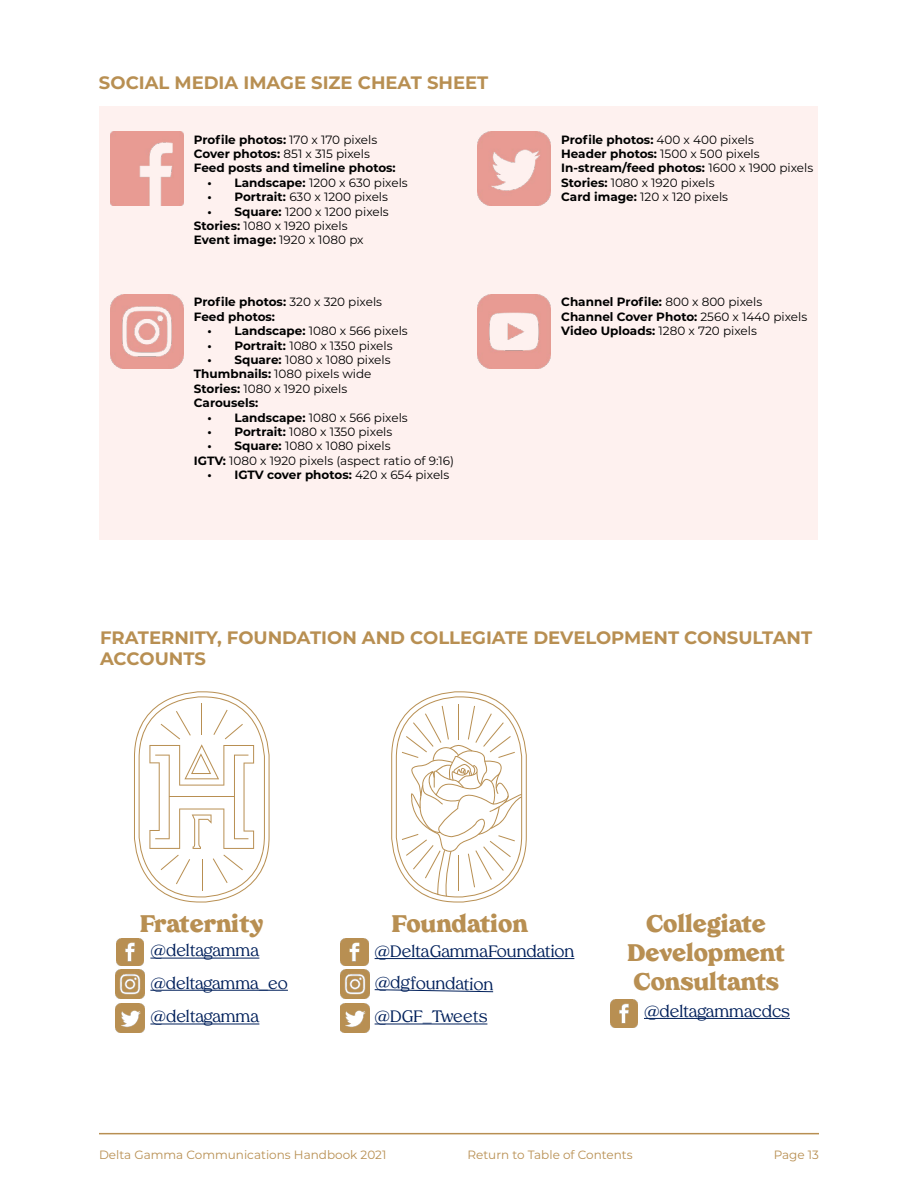
<style>
.page{position:relative;width:918px;height:1188px;background:#fff}
.page>*{position:absolute;margin:0;border:0;box-sizing:border-box;transform-origin:0 0}
.t1{font:900 24px/28.8px "Tropiline";color:#b88f52;text-align:center}
.t2{font:700 18px/21px "Montserrat";color:#b88f52}
.t3{font:16.5px/32.1px "Tropiline";letter-spacing:-.005em;color:#00205b}
.t4{font:12px/14.4px "Montserrat";color:#000}
.t5{font:700 12px/14.4px "Montserrat";color:#000}
.t6{font:12px "Montserrat";color:#b88f52}
.s1{font-weight:400}
.s2{font-weight:700}
</style>
<div class="page">
<hr style="left:99px;top:1133px;width:720px;height:1px;background:#b88f52">
<div style="left:99px;top:106px;width:719px;height:434px;background:#fef1ef"></div>
<img style="left:111px;top:132px;width:73px;height:73px">
<img style="left:111px;top:295px;width:73px;height:73px">
<img style="left:478px;top:132px;width:73px;height:73px">
<img style="left:478px;top:295px;width:73px;height:73px">
<img style="left:610px;top:999px;width:28px;height:28px">
<hr style="left:644px;top:1018px;width:146px;height:1px;background:#00205b">
<svg style="left:391px;top:691px;width:136px;height:212px"></svg>
<hr style="left:375px;top:958px;width:199px;height:1px;background:#00205b">
<hr style="left:375px;top:1024px;width:112px;height:1px;background:#00205b">
<img style="left:341px;top:938px;width:28px;height:28px">
<img style="left:340px;top:970px;width:29px;height:29px">
<svg style="left:374px;top:989px;width:120px;height:4px"></svg>
<img style="left:340px;top:1003px;width:29px;height:30px">
<svg style="left:134px;top:691px;width:136px;height:212px"></svg>
<img style="left:116px;top:938px;width:28px;height:28px">
<hr style="left:150px;top:958px;width:109px;height:1px;background:#00205b">
<hr style="left:150px;top:990px;width:138px;height:1px;background:#00205b">
<img style="left:116px;top:970px;width:28px;height:29px">
<hr style="left:150px;top:1024px;width:109px;height:1px;background:#00205b">
<img style="left:116px;top:1003px;width:28px;height:30px">
<h2 class="t2" style="left:99px;top:72px;width:391px">SOCIAL MEDIA IMAGE SIZE CHEAT SHEET</h2>
<p class="t5" style="left:194px;top:131px;width:203px">Profile photos: <span class="s1">170 x 170 pixels<br></span>Cover photos: <span class="s1">851 x 315 pixels<br></span>Feed posts and timeline photos:</p>
<p class="t4" style="left:207px;top:175px;width:202px"><span class="s2">• Landscape:</span> 1200 x 630 pixels</p>
<p class="t4" style="left:207px;top:189px;width:182px"><span class="s2">• Portrait:</span> 630 x 1200 pixels</p>
<p class="t4" style="left:194px;top:204px;width:196px;text-indent:14px"><span class="s2">• Square:</span> 1200 x 1200 pixels<br><span class="s2">Stories:</span> 1080 x 1920 pixels<br><span class="s2">Event image:</span> 1920 x 1080 px</p>
<p class="t5" style="left:194px;top:294px;width:190px">Profile photos: <span class="s1">320 x 320 pixels<br></span>Feed photos:</p>
<p class="t4" style="left:207px;top:323px;width:202px"><span class="s2">• Landscape:</span> 1080 x 566 pixels</p>
<p class="t4" style="left:207px;top:338px;width:187px"><span class="s2">• Portrait:</span> 1080 x 1350 pixels</p>
<p class="t4" style="left:194px;top:352px;width:198px;text-indent:14px"><span class="s2">• Square:</span> 1080 x 1080 pixels<br><span class="s2">Thumbnails:</span> 1080 pixels wide<br><span class="s2">Stories:</span> 1080 x 1920 pixels<br><span class="s2">Carousels:</span></p>
<p class="t4" style="left:207px;top:410px;width:202px"><span class="s2">• Landscape:</span> 1080 x 566 pixels</p>
<p class="t4" style="left:207px;top:424px;width:187px"><span class="s2">• Portrait:</span> 1080 x 1350 pixels</p>
<p class="t4" style="left:194px;top:439px;width:262px;text-indent:14px"><span class="s2">• Square:</span> 1080 x 1080 pixels<br><span class="s2">IGTV:</span> 1080 x 1920 pixels (aspect ratio of 9:16)</p>
<p class="t5" style="left:207px;top:467px;width:244px">• IGTV cover photos: <span class="s1">420 x 654 pixels</span></p>
<p class="t4" style="left:561px;top:132px;width:254px"><span class="s2">Profile photos:</span> 400 x 400 pixels<br><span class="s2">Header photos:</span> 1500 x 500 pixels<br><span class="s2">In-stream/feed photos:</span> 1600 x 1900 pixels<br><span class="s2">Stories:</span> 1080 x 1920 pixels<br><span class="s2">Card image:</span> 120 x 120 pixels</p>
<p class="t5" style="left:561px;top:294px;width:248px">Channel Profile: <span class="s1">800 x 800 pixels<br></span>Channel Cover Photo: <span class="s1">2560 x 1440 pixels<br></span>Video Uploads: <span class="s1">1280 x 720 pixels</span></p>
<h2 class="t2" style="left:100px;top:627px;width:714px">FRATERNITY, FOUNDATION AND COLLEGIATE DEVELOPMENT CONSULTANT<br>ACCOUNTS</h2>
<h1 class="t1" style="left:140px;top:910px;width:124px">Fraternity</h1>
<h3 class="t3" style="left:150px;top:935px;width:139px">@deltagamma @deltagamma_eo</h3>
<h3 class="t3" style="left:150px;top:1001px;width:110px">@deltagamma</h3>
<h1 class="t1" style="left:392px;top:910px;width:137px">Foundation</h1>
<h3 class="t3" style="left:375px;top:935px;width:201px">@DeltaGammaFoundation</h3>
<h3 class="t3" style="left:375px;top:966px;width:120px;rotate:1deg">@dgfoundation</h3>
<h3 class="t3" style="left:375px;top:1001px;width:114px">@DGF_Tweets</h3>
<h1 class="t1" style="left:627px;top:910px;width:159px">Collegiate<br>Development<br>Consultants</h1>
<h3 class="t3" style="left:644px;top:995px;width:147px">@deltagammacdcs</h3>
<p class="t6" style="left:99px;top:1147px;width:289px">Delta Gamma Communications Handbook 2021</p>
<p class="t6" style="left:468px;top:1147px;width:167px">Return to Table of Contents</p>
<p class="t6" style="left:774px;top:1147px;width:47px">Page 13</p>
</div>
